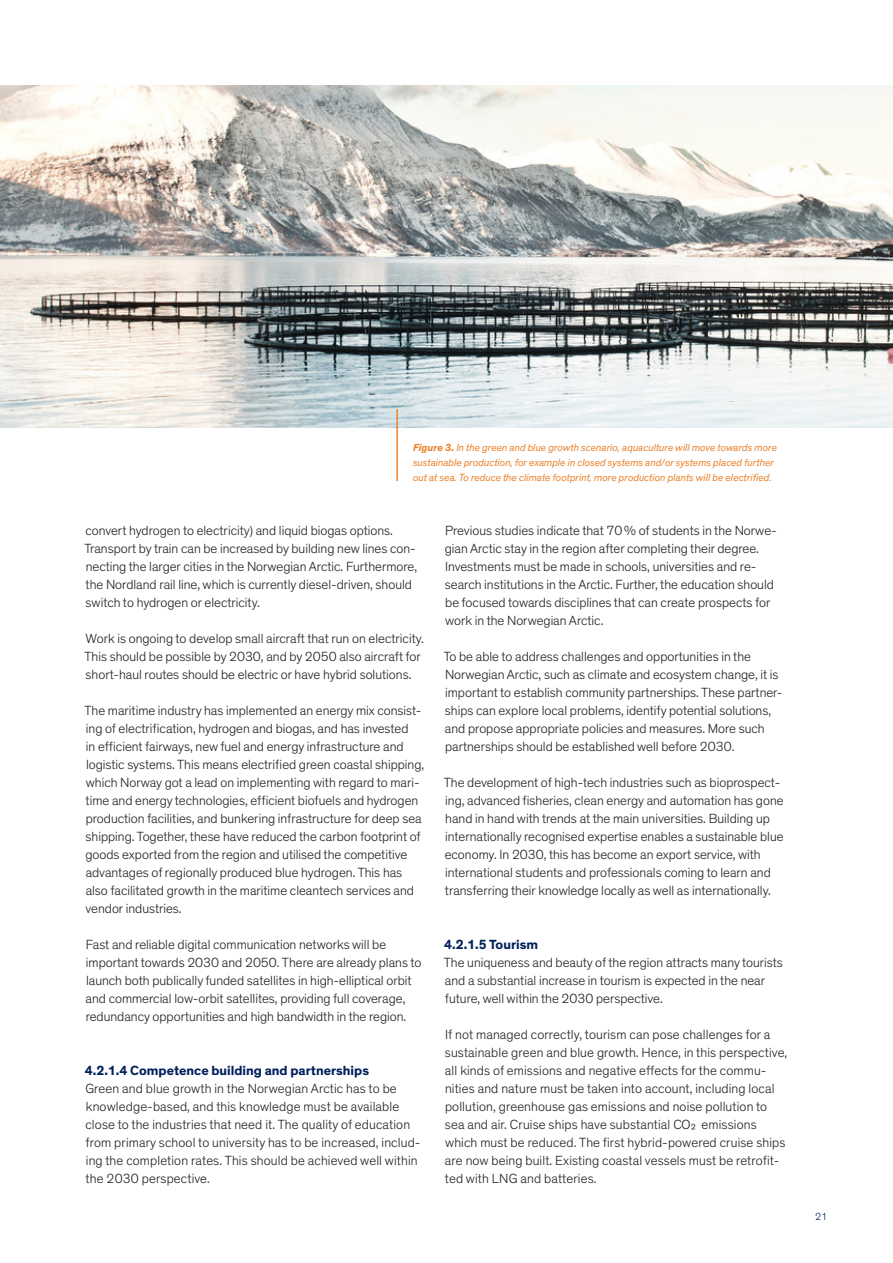
<style>
.page{position:relative;width:893px;height:1263px;background:#fff}
.page>*{position:absolute;margin:0;border:0;box-sizing:border-box;transform-origin:0 0}
.Brødtekst{font:300 13.5px/18px "Theinhardt";color:#231f20}
.Brødtekst-2{font:700 13.5px "Theinhardt";color:#00205b}
.Bildetekst{font:italic 10.5px/15px "Theinhardt";color:#ea8430}
.t1{font:300 10.5px "Theinhardt";color:#00205b}
.s1{font-weight:700}
</style>
<div class="page">
<img style="left:0;top:85px;width:893px;height:342px">
<hr style="left:396px;top:409px;width:2px;height:72px;background:#ea8430">
<p class="Bildetekst" style="left:413px;top:440px;width:366px"><span class="s1">Figure 3.</span> In the green and blue growth scenario, aquaculture will move towards more sustainable production, for example in closed systems and/or systems placed further out at sea. To reduce the climate footprint, more production plants will be electrified.</p>
<p class="Brødtekst" style="left:85px;top:522px;width:309px">convert hydrogen to electricity) and liquid biogas options.</p>
<p class="Brødtekst" style="left:84px;top:540px;width:334px">Transport by train can be increased by building new lines con&shy;necting the larger cities in the Norwegian Arctic. Furthermore, the Nordland rail line, which is currently diesel-driven, should switch to hydrogen or electricity.</p>
<p class="Brødtekst" style="left:84px;top:630px;width:341px">Work is ongoing to develop small aircraft that run on electricity.<br>This should be possible by 2030, and by 2050 also aircraft for short-haul routes should be electric or have hybrid solutions.</p>
<p class="Brødtekst" style="left:84px;top:702px;width:341px">The maritime industry has implemented an energy mix consist&shy;ing of electrification, hydrogen and biogas, and has invested<br>in efficient fairways, new fuel and energy infrastructure and logistic systems. This means electrified green coastal shipping, which Norway got a lead on implementing with regard to mari&shy;time and energy technologies, efficient biofuels and hydrogen production facilities, and bunkering infrastructure for deep sea shipping. Together, these have reduced the carbon footprint of goods exported from the region and utilised the competitive advantages of regionally produced blue hydrogen. This has also facilitated growth in the maritime cleantech services and vendor industries.</p>
<p class="Brødtekst" style="left:86px;top:936px;width:337px">Fast and reliable digital communication networks will be important towards 2030 and 2050. There are already plans to launch both publically funded satellites in high-elliptical orbit and commercial low-orbit satellites, providing full coverage, redundancy opportunities and high bandwidth in the region.</p>
<p class="Brødtekst-2" style="left:85px;top:1062px;width:286px">4.2.1.4 Competence building and partnerships</p>
<p class="Brødtekst" style="left:85px;top:1080px;width:337px">Green and blue growth in the Norwegian Arctic has to be knowledge-based, and this knowledge must be available close to the industries that need it. The quality of education from primary school to university has to be increased, includ&shy;ing the completion rates. This should be achieved well within the 2030 perspective.</p>
<p class="Brødtekst" style="left:445px;top:522px;width:333px">Previous studies indicate that 70 % of students in the Norwe&shy;gian Arctic stay in the region after completing their degree.<br>Investments must be made in schools, universities and re&shy;search institutions in the Arctic. Further, the education should be focused towards disciplines that can create prospects for work in the Norwegian Arctic.</p>
<p class="Brødtekst" style="left:444px;top:648px;width:340px">To be able to address challenges and opportunities in the Norwegian Arctic, such as climate and ecosystem change, it is important to establish community partnerships. These partner&shy;ships can explore local problems, identify potential solutions, and propose appropriate policies and measures. More such partnerships should be established well before 2030.</p>
<p class="Brødtekst" style="left:444px;top:774px;width:341px">The development of high-tech industries such as bioprospect&shy;ing, advanced fisheries, clean energy and automation has gone hand in hand with trends at the main universities. Building up internationally recognised expertise enables a sustainable blue economy. In 2030, this has become an export service, with international students and professionals coming to learn and transferring their knowledge locally as well as internationally.</p>
<p class="Brødtekst-2" style="left:444px;top:936px;width:95px">4.2.1.5 Tourism</p>
<p class="Brødtekst" style="left:444px;top:954px;width:341px">The uniqueness and beauty of the region attracts many tourists and a substantial increase in tourism is expected in the near future, well within the 2030 perspective.</p>
<p class="Brødtekst" style="left:445px;top:1026px;width:344px">If not managed correctly, tourism can pose challenges for a sustainable green and blue growth. Hence, in this perspective, all kinds of emissions and negative effects for the commu&shy;nities and nature must be taken into account, including local pollution, greenhouse gas emissions and noise pollution to sea and air. Cruise ships have substantial CO² emissions which must be reduced. The first hybrid-powered cruise ships are now being built. Existing coastal vessels must be retrofit&shy;ted with LNG and batteries.</p>
<p class="t1" style="left:815px;top:1211px;width:14px">21</p>
</div>
